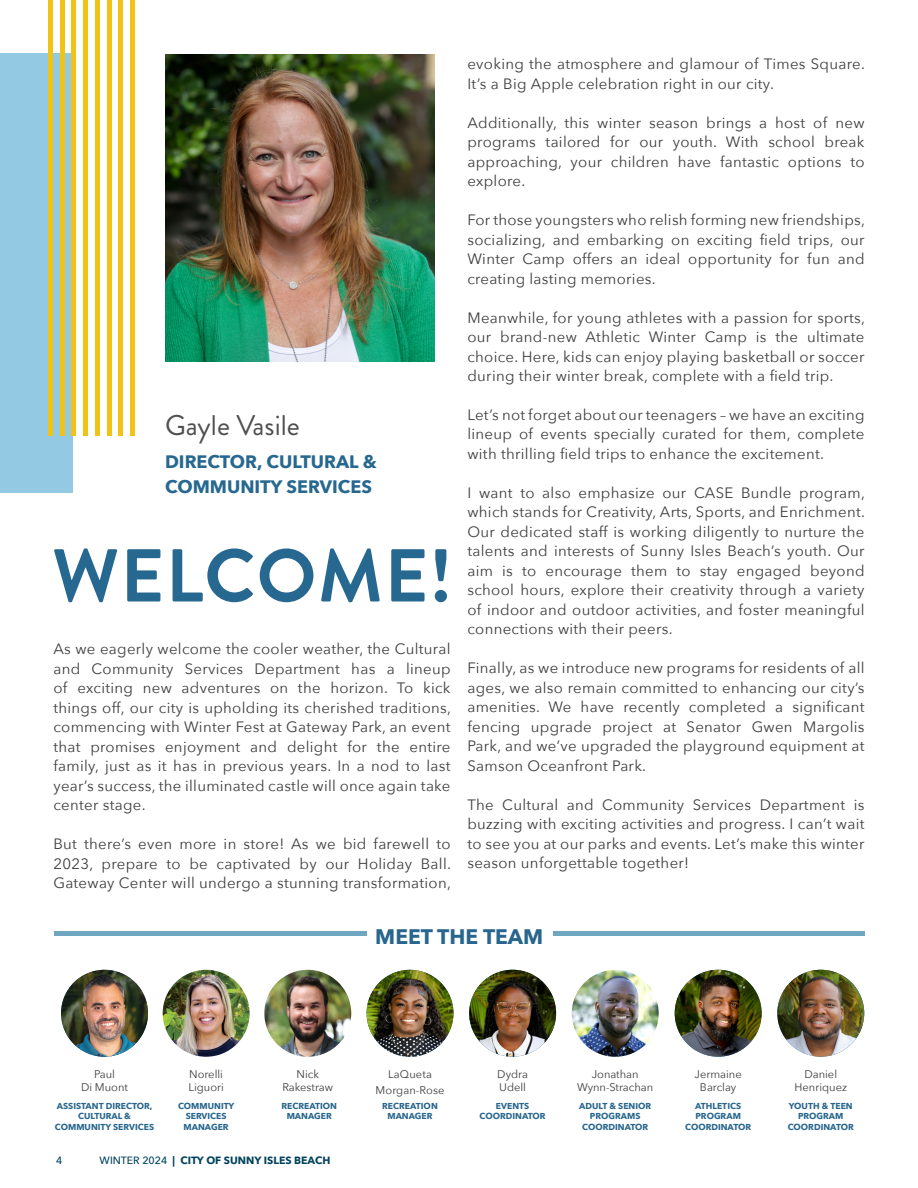
<style>
.page{position:relative;width:918px;height:1188px;background:#fff}
.page>*{position:absolute;margin:0;border:0;box-sizing:border-box;transform-origin:0 0}
.t1{font:700 74.7px "Brandon Grotesque";letter-spacing:.015em;color:#276890}
.t2{font:28.5px "Brandon Grotesque";color:#4f4f4f}
.t3{font:700 21px "Avenir Next";color:#28668e}
.t4{font:700 18px/25.5px "Avenir Next";color:#276890}
.t5{font:15px/19.5px "Avenir Next";letter-spacing:.02em;color:#3e3e3f;text-align:justify}
.t6{font:11.1px/13.4px "Avenir Next";color:#3e3e3f;text-align:center}
.t7{font:700 10.5px "Avenir Next";color:#00425e}
.t8{font:500 10.5px "Avenir Next";color:#00425e}
.t9{font:700 8.7px/10.4px "Avenir Next";color:#28668e;text-align:center}
.s1{font-weight:500}
</style>
<div class="page">
<div style="left:0;top:54px;width:73px;height:439px;background:#94c9e4"></div>
<div style="left:130px;top:0;width:5px;height:435px;background:#f1c315"></div>
<div style="left:118px;top:0;width:5px;height:435px;background:#f1c315"></div>
<div style="left:107px;top:0;width:5px;height:435px;background:#f1c315"></div>
<div style="left:95px;top:0;width:5px;height:435px;background:#f1c315"></div>
<div style="left:83px;top:0;width:5px;height:435px;background:#f1c315"></div>
<div style="left:71px;top:0;width:5px;height:435px;background:#f1c315"></div>
<div style="left:60px;top:0;width:5px;height:435px;background:#f1c315"></div>
<div style="left:48px;top:0;width:5px;height:435px;background:#f1c315"></div>
<img style="left:165px;top:55px;width:270px;height:306px">
<img style="left:367px;top:970px;width:86px;height:87px;border-radius:43px">
<img style="left:572px;top:970px;width:87px;height:87px;border-radius:43px">
<img style="left:469px;top:970px;width:87px;height:87px;border-radius:43px">
<img style="left:61px;top:970px;width:87px;height:87px;border-radius:43px">
<img style="left:264px;top:970px;width:87px;height:87px;border-radius:43px">
<img style="left:675px;top:970px;width:87px;height:87px;border-radius:43px">
<img style="left:163px;top:970px;width:87px;height:87px;border-radius:43px">
<div style="left:54px;top:931px;width:811px;height:5px;background:#6ea6bf"></div>
<div style="left:367px;top:925px;width:185px;height:27px;background:#fff"></div>
<img style="left:777px;top:970px;width:87px;height:87px;border-radius:43px">
<p class="t2" style="left:165px;top:405px;width:136px">Gayle Vasile</p>
<p class="t4" style="left:165px;top:448px;width:213px">DIRECTOR, CULTURAL &amp;<br>COMMUNITY SERVICES</p>
<h2 class="t1" style="left:52px;top:524px;width:402px">WELCOME!</h2>
<p class="t5" style="left:53px;top:639px;width:399px">As we eagerly welcome the cooler weather, the Cultural and Community Services Department has a lineup of exciting new adventures on the horizon. To kick things off, our city is upholding its cherished traditions, commencing with Winter Fest at Gateway Park, an event that promises enjoyment and delight for the entire family, just as it has in previous years. In a nod to last year’s success, the illuminated castle will once again take center stage.</p>
<p class="t5" style="left:53px;top:834px;width:399px">But there’s even more in store! As we bid farewell to 2023, prepare to be captivated by our Holiday Ball.<br>Gateway Center will undergo a stunning transformation,</p>
<p class="t5" style="left:467px;top:53px;width:399px">evoking the atmosphere and glamour of Times Square.<br>It’s a Big Apple celebration right in our city.</p>
<p class="t5" style="left:467px;top:112px;width:399px">Additionally, this winter season brings a host of new programs tailored for our youth. With school break approaching, your children have fantastic options to explore.</p>
<p class="t5" style="left:467px;top:209px;width:399px">For those youngsters who relish forming new friendships, socializing, and embarking on exciting field trips, our Winter Camp offers an ideal opportunity for fun and creating lasting memories.</p>
<p class="t5" style="left:467px;top:307px;width:399px">Meanwhile, for young athletes with a passion for sports, our brand-new Athletic Winter Camp is the ultimate choice. Here, kids can enjoy playing basketball or soccer during their winter break, complete with a field trip.</p>
<p class="t5" style="left:467px;top:404px;width:399px">Let’s not forget about our teenagers – we have an exciting lineup of events specially curated for them, complete with thrilling field trips to enhance the excitement.</p>
<p class="t5" style="left:467px;top:482px;width:399px">I want to also emphasize our CASE Bundle program, which stands for Creativity, Arts, Sports, and Enrichment.<br>Our dedicated staff is working diligently to nurture the talents and interests of Sunny Isles Beach’s youth. Our aim is to encourage them to stay engaged beyond school hours, explore their creativity through a variety of indoor and outdoor activities, and foster meaningful connections with their peers.</p>
<p class="t5" style="left:467px;top:658px;width:399px">Finally, as we introduce new programs for residents of all ages, we also remain committed to enhancing our city’s amenities. We have recently completed a significant fencing upgrade project at Senator Gwen Margolis Park, and we’ve upgraded the playground equipment at Samson Oceanfront Park.</p>
<p class="t5" style="left:467px;top:794px;width:399px">The Cultural and Community Services Department is buzzing with exciting activities and progress. I can’t wait to see you at our parks and events. Let’s make this winter season unforgettable together!</p>
<h3 class="t3" style="left:375px;top:918px;width:170px">MEET THE TEAM</h3>
<p class="t6" style="left:81px;top:1067px;width:48px">Paul<br>Di Muont</p>
<p class="t9" style="left:55px;top:1101px;width:101px">ASSISTANT DIRECTOR,<br>CULTURAL &amp;<br>COMMUNITY SERVICES</p>
<p class="t6" style="left:188px;top:1067px;width:37px;text-align:left">Norelli<br>Liguori</p>
<p class="t9" style="left:178px;top:1101px;width:58px">COMMUNITY<br>SERVICES<br>MANAGER</p>
<p class="t6" style="left:282px;top:1067px;width:52px">Nick<br>Rakestraw</p>
<p class="t9" style="left:281px;top:1101px;width:57px">RECREATION<br>MANAGER</p>
<p class="t8" style="left:56px;top:1152px;width:8px">4</p>
<p class="t7" style="left:100px;top:1151px;width:232px"><span class="s1">WINTER 2024</span> | CITY OF SUNNY ISLES BEACH</p>
<p class="t6" style="left:376px;top:1066px;width:71px;line-height:16px">LaQueta<br>Morgan-Rose</p>
<p class="t9" style="left:382px;top:1101px;width:57px">RECREATION<br>MANAGER</p>
<p class="t6" style="left:497px;top:1067px;width:32px;text-align:left">Dydra<br>Udell</p>
<p class="t9" style="left:480px;top:1101px;width:68px">EVENTS<br>COORDINATOR</p>
<p class="t6" style="left:577px;top:1067px;width:78px">Jonathan<br>Wynn-Strachan</p>
<p class="t9" style="left:579px;top:1101px;width:74px">ADULT &amp; SENIOR<br>PROGRAMS<br>COORDINATOR</p>
<p class="t6" style="left:695px;top:1067px;width:49px">Jermaine<br>Barclay</p>
<p class="t9" style="left:685px;top:1101px;width:68px">ATHLETICS<br>PROGRAM<br>COORDINATOR</p>
<p class="t6" style="left:795px;top:1067px;width:54px">Daniel<br>Henriquez</p>
<p class="t9" style="left:788px;top:1101px;width:68px">YOUTH &amp; TEEN<br>PROGRAM<br>COORDINATOR</p>
</div>
